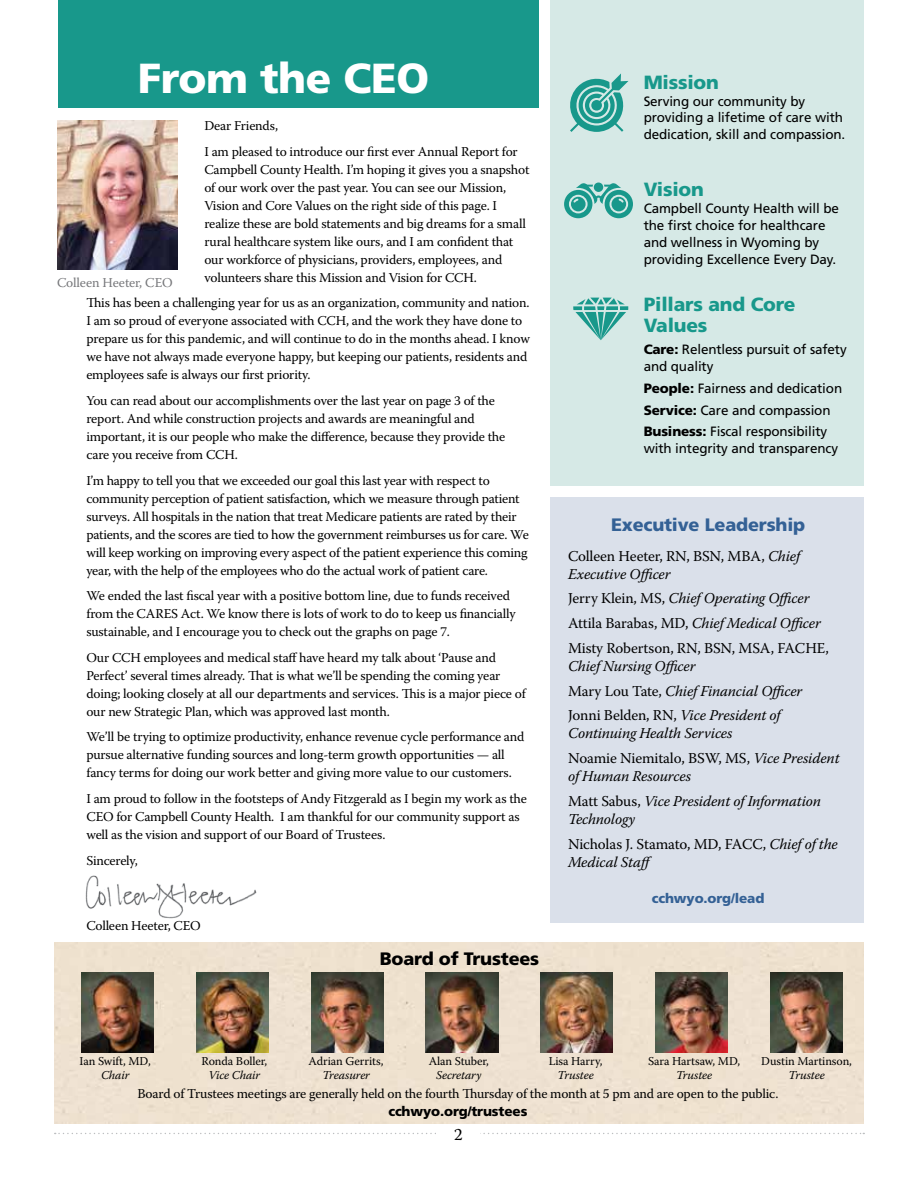
<style>
.page{position:relative;width:918px;height:1188px;background:#fff}
.page>*{position:absolute;margin:0;border:0;box-sizing:border-box;transform-origin:0 0}
.t1{font:900 42px "Frutiger";letter-spacing:-.01em;color:#fff}
.t2{font:900 19.05px/21px "Frutiger";letter-spacing:-.01em;color:#18988b}
.t3{font:900 18px "Frutiger";letter-spacing:-.01em;color:#346195}
.t4{font:900 18px "Frutiger";letter-spacing:-.01em;color:#000}
.t5{font:17.1px "Warnock Pro";color:#000}
.t6{font:italic 15px/24.8px "Warnock Pro";letter-spacing:-.01em;color:#000}
.t7{font:15px/24.8px "Warnock Pro";letter-spacing:-.01em;color:#000}
.t8{font:13.5px/18px "Warnock Pro";letter-spacing:-.015em;color:#000}
.t9{font:13.5px/16.8px "Frutiger";letter-spacing:-.01em;color:#000}
.t10{font:900 13.5px "Frutiger";letter-spacing:-.01em;color:#000}
.t11{font:13.5px "Warnock Pro";letter-spacing:-.01em;color:#77787b}
.t12{font:900 13.5px "Frutiger";letter-spacing:-.01em;color:#346195}
.t13{font:12px "Warnock Pro";letter-spacing:-.01em;color:#000}
.t14{font:italic 12px "Warnock Pro";letter-spacing:-.01em;color:#000}
.s1{font-weight:900}
.s2{font-style:italic}
.s3{font-style:normal}
</style>
<div class="page">
<img style="left:85px;top:875px;width:172px;height:44px">
<svg style="left:55px;top:1133px;width:809px;height:1px"></svg>
<div style="left:437px;top:1128px;width:43px;height:34px;background:#fff"></div>
<img style="left:58px;top:121px;width:119px;height:148px">
<div style="left:58px;top:0;width:481px;height:108px;background:#18988b"></div>
<div style="left:551px;top:0;width:313px;height:486px;background:#d6e9e6"></div>
<div style="left:551px;top:497px;width:313px;height:426px;background:#dae0ea"></div>
<div style="left:54px;top:943px;width:810px;height:180px;background:#eee1d0"></div>
<svg style="left:570px;top:73px;width:59px;height:59px"></svg>
<svg style="left:564px;top:183px;width:69px;height:35px"></svg>
<svg style="left:573px;top:298px;width:55px;height:42px"></svg>
<img style="left:82px;top:972px;width:72px;height:81px">
<img style="left:196px;top:972px;width:73px;height:81px">
<img style="left:311px;top:972px;width:72px;height:81px">
<img style="left:426px;top:972px;width:72px;height:81px">
<img style="left:541px;top:972px;width:72px;height:81px">
<img style="left:655px;top:972px;width:73px;height:81px">
<img style="left:770px;top:972px;width:72px;height:81px">
<h1 class="t1" style="left:138px;top:53px;width:293px">From the CEO</h1>
<p class="t8" style="left:204px;top:113px;width:315px;line-height:25.5px">Dear Friends,<br>I am pleased to introduce our first ever Annual Report for</p>
<p class="t8" style="left:204px;top:160px;width:327px">Campbell County Health. I’m hoping it gives you a snapshot of our work over the past year. You can see our Mission, Vision and Core Values on the right side of this page. I realize these are bold statements and big dreams for a small rural healthcare system like ours, and I am confident that our workforce of physicians, providers, employees, and volunteers share this Mission and Vision for CCH.</p>
<p class="t8" style="left:86px;top:294px;width:445px">This has been a challenging year for us as an organization, community and nation.<br>I am so proud of everyone associated with CCH, and the work they have done to prepare us for this pandemic, and will continue to do in the months ahead. I know we have not always made everyone happy, but keeping our patients, residents and employees safe is always our first priority.</p>
<p class="t8" style="left:86px;top:391px;width:420px">You can read about our accomplishments over the last year on page 3 of the report. And while construction projects and awards are meaningful and important, it is our people who make the difference, because they provide the care you receive from CCH.</p>
<p class="t8" style="left:86px;top:471px;width:444px">I’m happy to tell you that we exceeded our goal this last year with respect to community perception of patient satisfaction, which we measure through patient surveys. All hospitals in the nation that treat Medicare patients are rated by their patients, and the scores are tied to how the government reimburses us for care. We will keep working on improving every aspect of the patient experience this coming year, with the help of the employees who do the actual work of patient care.</p>
<p class="t8" style="left:86px;top:586px;width:431px">We ended the last fiscal year with a positive bottom line, due to funds received from the CARES Act. We know there is lots of work to do to keep us financially sustainable, and I encourage you to check out the graphs on page 7.</p>
<p class="t8" style="left:86px;top:648px;width:441px">Our CCH employees and medical staff have heard my talk about ‘Pause and Perfect’ several times already. That is what we’ll be spending the coming year doing; looking closely at all our departments and services. This is a major piece of our new Strategic Plan, which was approved last month.</p>
<p class="t8" style="left:86px;top:728px;width:440px">We’ll be trying to optimize productivity, enhance revenue cycle performance and pursue alternative funding sources and long-term growth opportunities — all fancy terms for doing our work better and giving more value to our customers.</p>
<p class="t8" style="left:86px;top:789px;width:442px">I am proud to follow in the footsteps of Andy Fitzgerald as I begin my work as the<br>CEO for Campbell County Health. I am thankful for our community support as well as the vision and support of our Board of Trustees.</p>
<p class="t8" style="left:86px;top:852px;width:53px">Sincerely,</p>
<p class="t11" style="left:57px;top:275px;width:117px">Colleen Heeter, CEO</p>
<p class="t8" style="left:86px;top:917px;width:116px">Colleen Heeter, CEO</p>
<h3 class="t4" style="left:380px;top:948px;width:161px">Board of Trustees</h3>
<h2 class="t2" style="left:644px;top:71px;width:77px">Mission</h2>
<p class="t9" style="left:644px;top:92px;width:203px">Serving our community by providing a lifetime of care with dedication, skill and compassion.</p>
<h2 class="t2" style="left:644px;top:179px;width:62px">Vision</h2>
<p class="t9" style="left:644px;top:200px;width:197px">Campbell County Health will be the first choice for healthcare and wellness in Wyoming by providing Excellence Every Day.</p>
<h2 class="t2" style="left:644px;top:294px;width:153px">Pillars and Core<br>Values</h2>
<p class="t9" style="left:644px;top:341px;width:205px"><span class="s1">Care:</span> Relentless pursuit of safety and quality</p>
<p class="t9" style="left:644px;top:377px;width:200px;line-height:21.8px"><span class="s1">People:</span> Fairness and dedication<br><span class="s1">Service:</span> Care and compassion<br><span class="s1">Business:</span> Fiscal responsibility</p>
<p class="t9" style="left:644px;top:440px;width:196px">with integrity and transparency</p>
<h3 class="t3" style="left:611px;top:514px;width:196px">Executive Leadership</h3>
<p class="t7" style="left:568px;top:547px;width:234px;line-height:18px">Colleen Heeter, RN, BSN, MBA, <span class="s2">Chief<br>Executive Officer</span></p>
<p class="t7" style="left:568px;top:586px;width:262px">Jerry Klein, MS, <span class="s2">Chief Operating Officer<br></span>Attila Barabas, MD, <span class="s2">Chief Medical Officer<br></span>Misty Robertson, RN, BSN, MSA, FACHE,</p>
<p class="t6" style="left:568px;top:653px;width:236px">Chief Nursing Officer<br><span class="s3">Mary Lou Tate,</span> Chief Financial Officer<br><span class="s3">Jonni Belden, RN,</span> Vice President of</p>
<p class="t6" style="left:568px;top:721px;width:273px">Continuing Health Services<br><span class="s3">Noamie Niemitalo, BSW, MS,</span> Vice President</p>
<p class="t6" style="left:568px;top:764px;width:255px">of Human Resources<br><span class="s3">Matt Sabus,</span> Vice President of Information</p>
<p class="t7" style="left:568px;top:806px;width:271px"><span class="s2">Technology<br></span>Nicholas J. Stamato, MD, FACC, <span class="s2">Chief of the</span></p>
<p class="t6" style="left:568px;top:849px;width:88px">Medical Staff</p>
<p class="t12" style="left:652px;top:890px;width:114px">cchwyo.org/lead</p>
<p class="t13" style="left:80px;top:1054px;width:73px">Ian Swift, MD,</p>
<p class="t14" style="left:101px;top:1068px;width:30px">Chair</p>
<p class="t13" style="left:201px;top:1054px;width:67px">Ronda Boller,</p>
<p class="t14" style="left:209px;top:1068px;width:53px">Vice Chair</p>
<p class="t13" style="left:309px;top:1054px;width:77px">Adrian Gerrits,</p>
<p class="t14" style="left:322px;top:1068px;width:49px">Treasurer</p>
<p class="t13" style="left:429px;top:1054px;width:62px">Alan Stuber,</p>
<p class="t14" style="left:436px;top:1068px;width:47px">Secretary</p>
<p class="t13" style="left:549px;top:1054px;width:55px">Lisa Harry,</p>
<p class="t14" style="left:558px;top:1068px;width:38px">Trustee</p>
<p class="t13" style="left:648px;top:1054px;width:93px">Sara Hartsaw, MD,</p>
<p class="t14" style="left:676px;top:1068px;width:38px">Trustee</p>
<p class="t13" style="left:761px;top:1054px;width:92px">Dustin Martinson,</p>
<p class="t14" style="left:789px;top:1068px;width:38px">Trustee</p>
<p class="t8" style="left:137px;top:1085px;width:643px">Board of Trustees meetings are generally held on the fourth Thursday of the month at 5 pm and are open to the public.</p>
<p class="t10" style="left:388px;top:1104px;width:140px">cchwyo.org/trustees</p>
<p class="t5" style="left:454px;top:1124px;width:10px">2</p>
</div>
